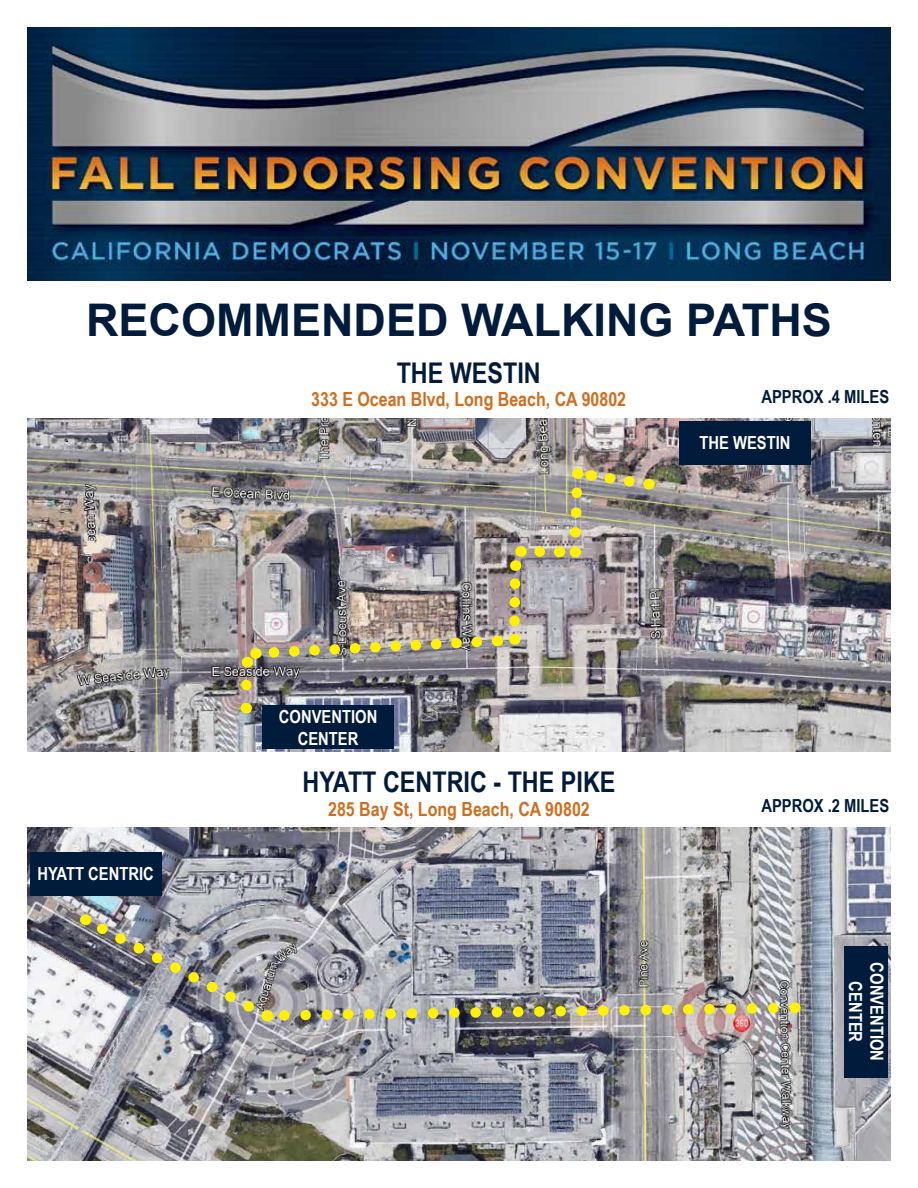
<style>
.page{position:relative;width:918px;height:1188px;background:#fff}
.page>*{position:absolute;margin:0;border:0;box-sizing:border-box;transform-origin:0 0}
.t1{font:700 45px "Arial";color:#001b3b}
.t2{font:700 28.5px "Arial Narrow";color:#001b3b}
.t3{font:700 19.5px "Arial Narrow";color:#d16d1d}
.t4{font:700 18px/21.6px "Arial Narrow";color:#fff;text-align:center}
.t5{font:700 18px "Arial Narrow";color:#001b3b}
</style>
<div class="page">
<img style="left:27px;top:27px;width:864px;height:254px">
<img style="left:27px;top:827px;width:864px;height:334px">
<img style="left:27px;top:418px;width:864px;height:334px">
<img style="left:559px;top:465px;width:82px;height:92px">
<svg style="left:504px;top:546px;width:36px;height:99px;background:#b6ae89"></svg>
<img style="left:254px;top:631px;width:234px;height:33px">
<svg style="left:241px;top:674px;width:11px;height:11px"></svg>
<img style="left:80px;top:910px;width:704px;height:116px">
<div style="left:679px;top:421px;width:132px;height:43px;background:#001b3b"></div>
<div style="left:262px;top:706px;width:132px;height:43px;background:#001b3b"></div>
<div style="left:845px;top:946px;width:43px;height:131px;background:#001b3b"></div>
<div style="left:30px;top:852px;width:131px;height:44px;background:#001b3b"></div>
<h1 class="t1" style="left:86px;top:288px;width:747px">RECOMMENDED WALKING PATHS</h1>
<h2 class="t2" style="left:397px;top:351px;width:146px">THE WESTIN</h2>
<p class="t3" style="left:311px;top:385px;width:316px">333 E Ocean Blvd, Long Beach, CA 90802</p>
<p class="t5" style="left:761px;top:383px;width:129px">APPROX .4 MILES</p>
<p class="t4" style="left:37px;top:862px;width:118px">HYATT CENTRIC</p>
<p class="t4" style="left:699px;top:431px;width:93px">THE WESTIN</p>
<p class="t4" style="left:279px;top:705px;width:100px">CONVENTION<br>CENTER</p>
<h2 class="t2" style="left:303px;top:761px;width:314px">HYATT CENTRIC - THE PIKE</h2>
<p class="t3" style="left:328px;top:794px;width:263px">285 Bay St, Long Beach, CA 90802</p>
<p class="t5" style="left:761px;top:792px;width:129px">APPROX .2 MILES</p>
<p class="t4" style="left:889px;top:962px;width:100px;rotate:90deg">CONVENTION<br>CENTER</p>
</div>
